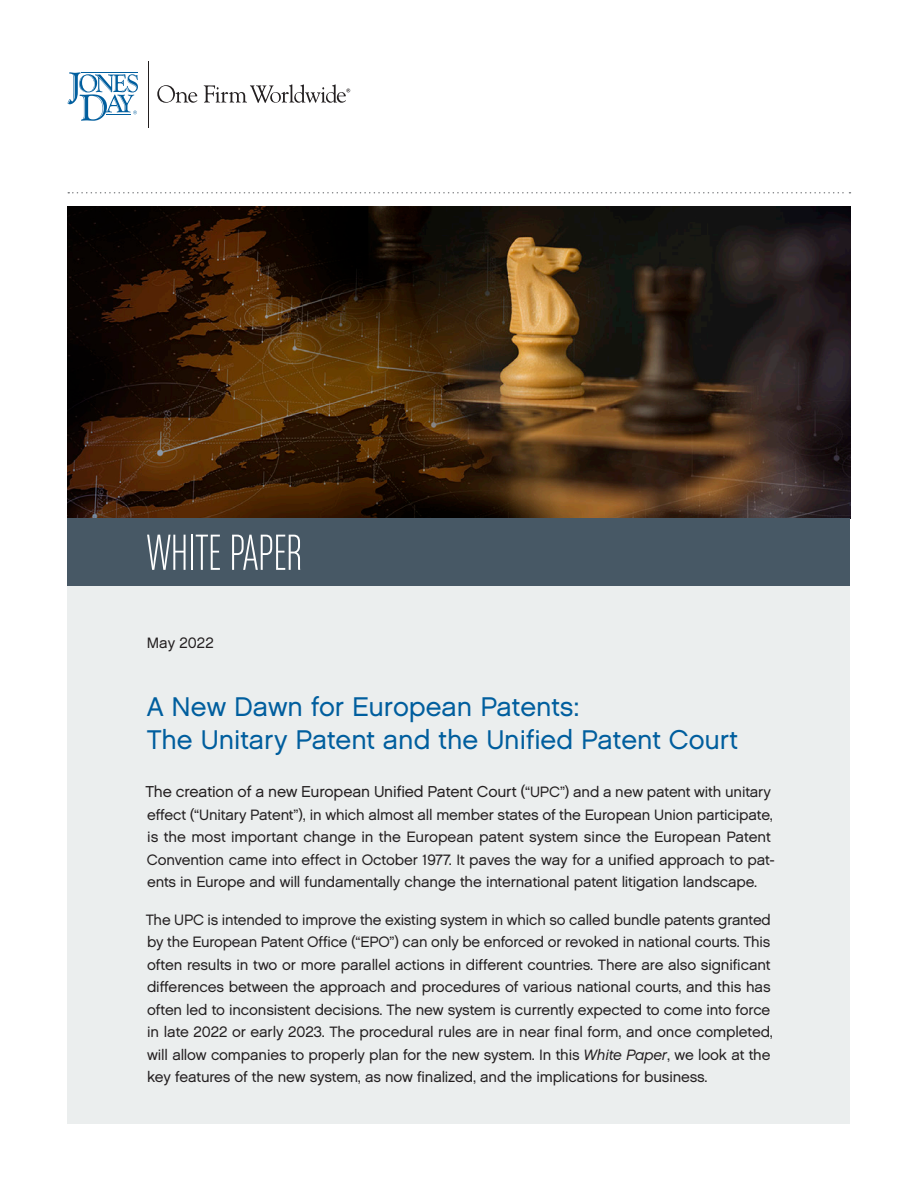
<style>
.page{position:relative;width:918px;height:1188px;background:#fff}
.page>*{position:absolute;margin:0;border:0;box-sizing:border-box;transform-origin:0 0}
.t1{font:54px "Chalet Comprime Milan Sixty";color:#fff}
.Main_Headline{font:27px/33px "Chalet London Nineteen Sixty";color:#005e9e}
.Cover_Abstract_Body{font:15.75px "Chalet London Nineteen Sixty";letter-spacing:-.01em;color:#231f20}
.Cover_Abstract_Body-2{font:15px/22.5px "Chalet London Nineteen Sixty";letter-spacing:-.01em;color:#231f20}
.s1{font-size:15px}
.s2{font-family:"Chalet Oblique London"}
</style>
<div class="page">
<hr style="left:148px;top:61px;width:1px;height:66px;background:#231f20">
<svg style="left:157px;top:85px;width:40px;height:18px"></svg>
<svg style="left:204px;top:84px;width:146px;height:19px"></svg>
<svg style="left:68px;top:72px;width:70px;height:49px"></svg>
<svg style="left:68px;top:192px;width:782px;height:2px"></svg>
<div style="left:68px;top:519px;width:782px;height:605px;background:#ebeeee"></div>
<img style="left:67px;top:207px;width:783px;height:312px">
<div style="left:68px;top:519px;width:782px;height:67px;background:#475865"></div>
<h1 class="t1" style="left:147px;top:523px;width:156px">WHITE PAPER</h1>
<p class="Cover_Abstract_Body-2" style="left:147px;top:632px;width:68px">May 2022</p>
<p class="Main_Headline" style="left:147px;top:690px;width:593px">A New Dawn for European Patents:<br>The Unitary Patent and the Unified Patent Court</p>
<p class="Cover_Abstract_Body" style="left:145px;top:782px;width:627px">The creation of a new European Unified Patent Court (<span class="s1">“UPC”) and a new patent with unitary</span></p>
<p class="Cover_Abstract_Body-2" style="left:147px;top:803px;width:629px">effect (“Unitary Patent”), in which almost all member states of the European Union participate, is the most important change in the European patent system since the European Patent Convention came into effect in October 1977. It paves the way for a unified approach to pat&shy;ents in Europe and will fundamentally change the international patent litigation landscape.</p>
<p class="Cover_Abstract_Body-2" style="left:146px;top:908px;width:629px">The UPC is intended to improve the existing system in which so called bundle patents granted by the European Patent Office (“EPO”) can only be enforced or revoked in national courts. This often results in two or more parallel actions in different countries. There are also significant differences between the approach and procedures of various national courts, and this has often led to inconsistent decisions. The new system is currently expected to come into force in late 2022 or early 2023. The procedural rules are in near final form, and once completed, will allow companies to properly plan for the new system. In this <span class="s2">White Paper</span>, we look at the key features of the new system, as now finalized, and the implications for business.</p>
</div>
